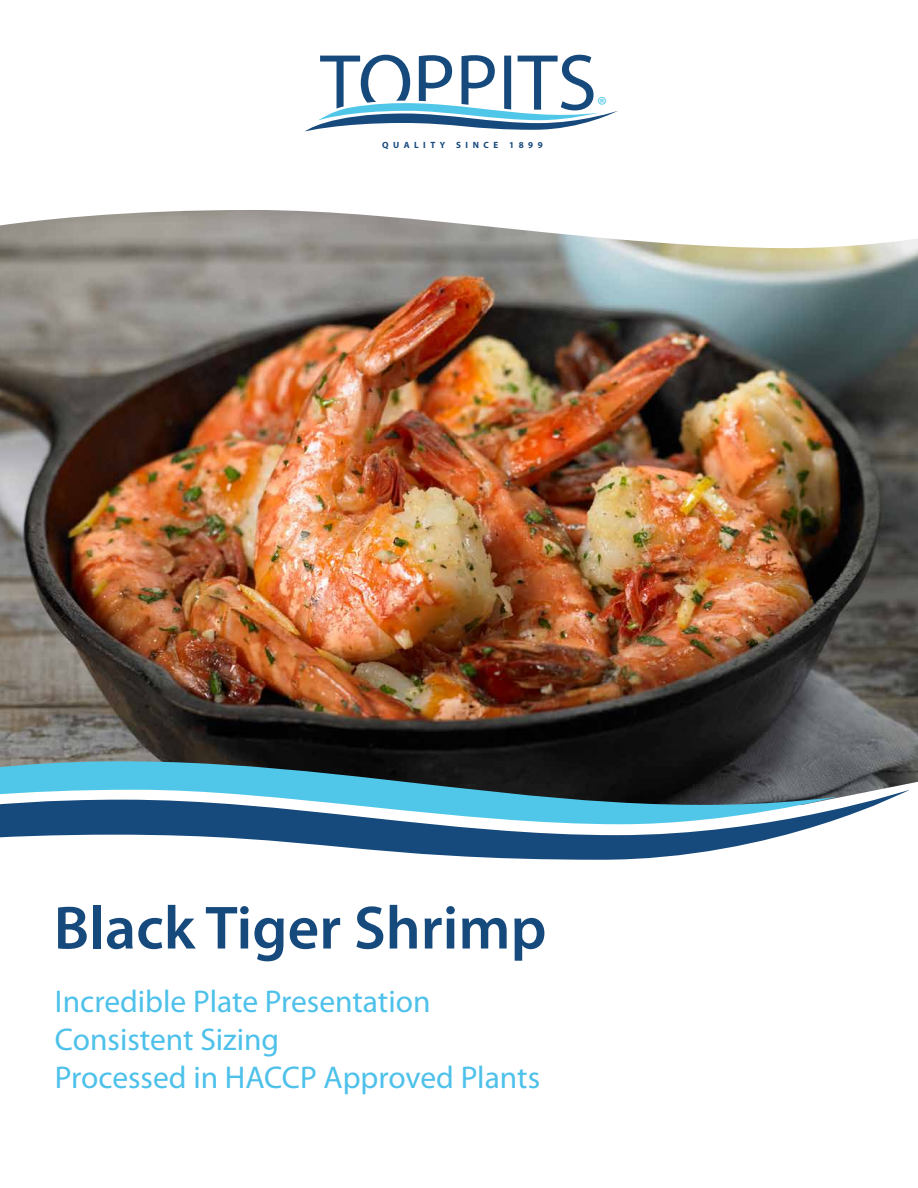
<style>
.page{position:relative;width:918px;height:1188px;background:#fff}
.page>*{position:absolute;margin:0;border:0;box-sizing:border-box;transform-origin:0 0}
.t1{font:600 61.5px "Myriad Pro";color:#174a7c}
.t2{font:31.5px/37.8px "Myriad Pro";color:#4ec1ea}
.t3{font:23.55px "Myriad Pro";color:#50c7e8}
.t4{font:700 9px "Myriad Pro";letter-spacing:.5em;color:#174a7c}
</style>
<div class="page">
<img style="left:0;top:261px;width:918px;height:491px">
<svg style="left:837px;top:752px;width:81px;height:38px;background:#626467"></svg>
<svg style="left:0;top:720px;width:837px;height:70px;background:#2f4247"></svg>
<svg style="left:0;top:790px;width:909px;height:70px"></svg>
<svg style="left:0;top:210px;width:918px;height:51px"></svg>
<svg style="left:589px;top:154px;width:329px;height:75px"></svg>
<svg style="left:305px;top:55px;width:313px;height:76px"></svg>
<p class="t4" style="left:382px;top:139px;width:162px">QUALITY SINCE 1899</p>
<p class="t3" style="left:597px;top:90px;width:11px">®</p>
<h1 class="t1" style="left:54px;top:889px;width:494px">Black Tiger Shrimp</h1>
<p class="t2" style="left:55px;top:982px;width:487px">Incredible Plate Presentation<br>Consistent Sizing<br>Processed in HACCP Approved Plants</p>
</div>
